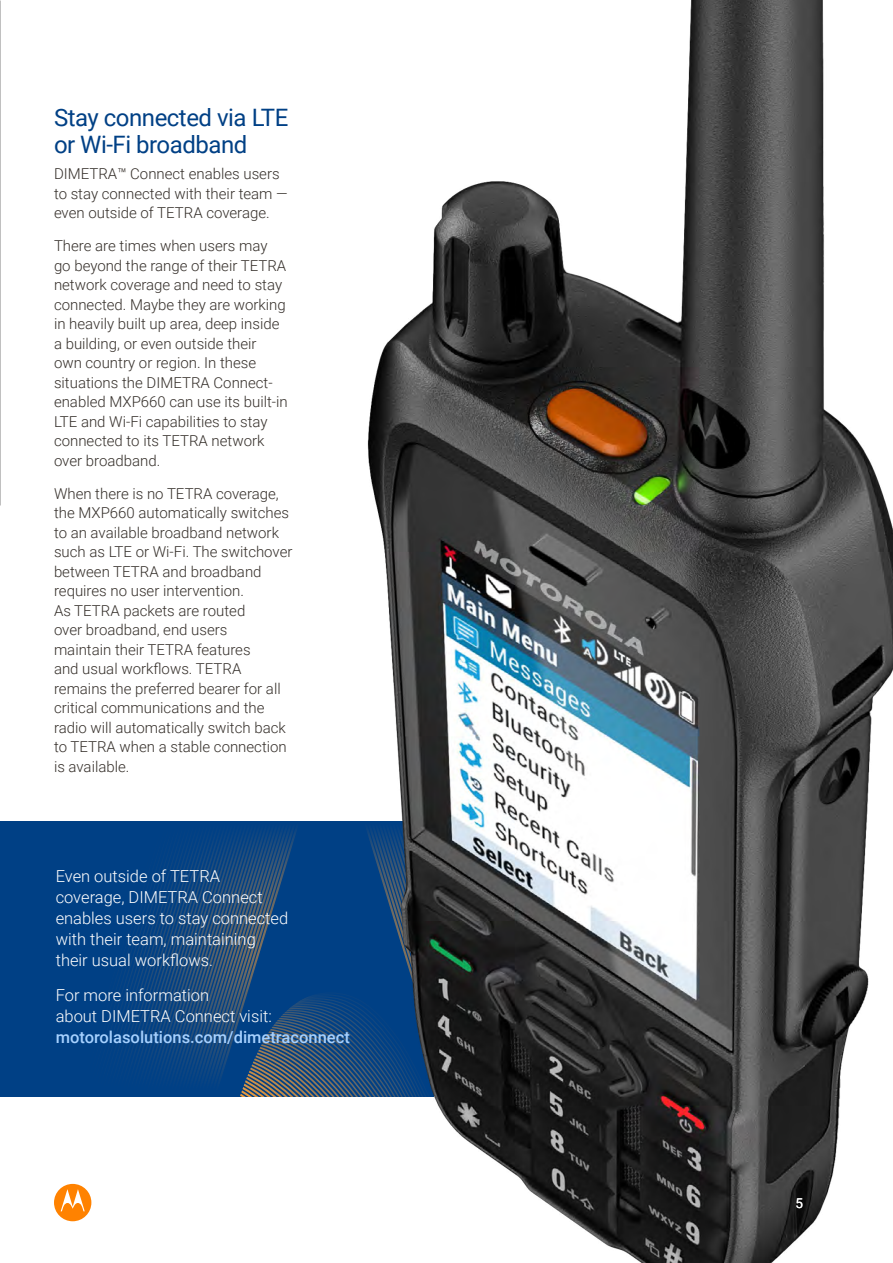
<style>
.page{position:relative;width:893px;height:1263px;background:#fff}
.page>*{position:absolute;margin:0;border:0;box-sizing:border-box;transform-origin:0 0}
.t1{font:24px/27px "Roboto";letter-spacing:-.02em;color:#004085}
.t2{font:300 16.5px/21px "Roboto";color:#fff}
.t3{font:500 16.5px "Roboto";color:#a6d1ff}
.t4{font:300 15px/19.5px "Roboto";color:#352f2a}
.t5{font:13.5px "Roboto";color:#fff}
</style>
<div class="page">
<div style="left:0;top:821px;width:434px;height:275px;background:#004085"></div>
<svg style="left:119px;top:829px;width:213px;height:267px"></svg>
<img style="left:332px;top:0;width:561px;height:1263px">
<img style="left:0;top:0;width:1px;height:505px">
<hr style="left:0;top:89px;width:1px;height:416px;background:#000">
<svg style="left:54px;top:1184px;width:37px;height:37px"></svg>
<h1 class="t1" style="left:54px;top:103px;width:236px">Stay connected via LTE or Wi-Fi broadband</h1>
<p class="t4" style="left:54px;top:164px;width:235px">DIMETRA™ Connect enables users to stay connected with their team — even outside of TETRA coverage.</p>
<p class="t4" style="left:54px;top:236px;width:235px">There are times when users may go beyond the range of their TETRA network coverage and need to stay connected. Maybe they are working in heavily built up area, deep inside a building, or even outside their own country or region. In these situations the DIMETRA Connect&shy;enabled MXP660 can use its built-in<br>LTE and Wi-Fi capabilities to stay connected to its TETRA network over broadband.</p>
<p class="t4" style="left:54px;top:483px;width:240px">When there is no TETRA coverage, the MXP660 automatically switches to an available broadband network such as LTE or Wi-Fi. The switchover between TETRA and broadband requires no user intervention.<br>As TETRA packets are routed<br>over broadband, end users<br>maintain their TETRA features<br>and usual workflows. TETRA remains the preferred bearer for all critical communications and the radio will automatically switch back to TETRA when a stable connection is available.</p>
<p class="t2" style="left:56px;top:865px;width:234px">Even outside of TETRA coverage, DIMETRA Connect enables users to stay connected with their team, maintaining their usual workflows.</p>
<p class="t2" style="left:56px;top:984px;width:218px">For more information<br>about DIMETRA Connect visit:</p>
<p class="t3" style="left:56px;top:1025px;width:296px">motorolasolutions.com/dimetraconnect</p>
<p class="t5" style="left:795px;top:1194px;width:9px">5</p>
</div>
